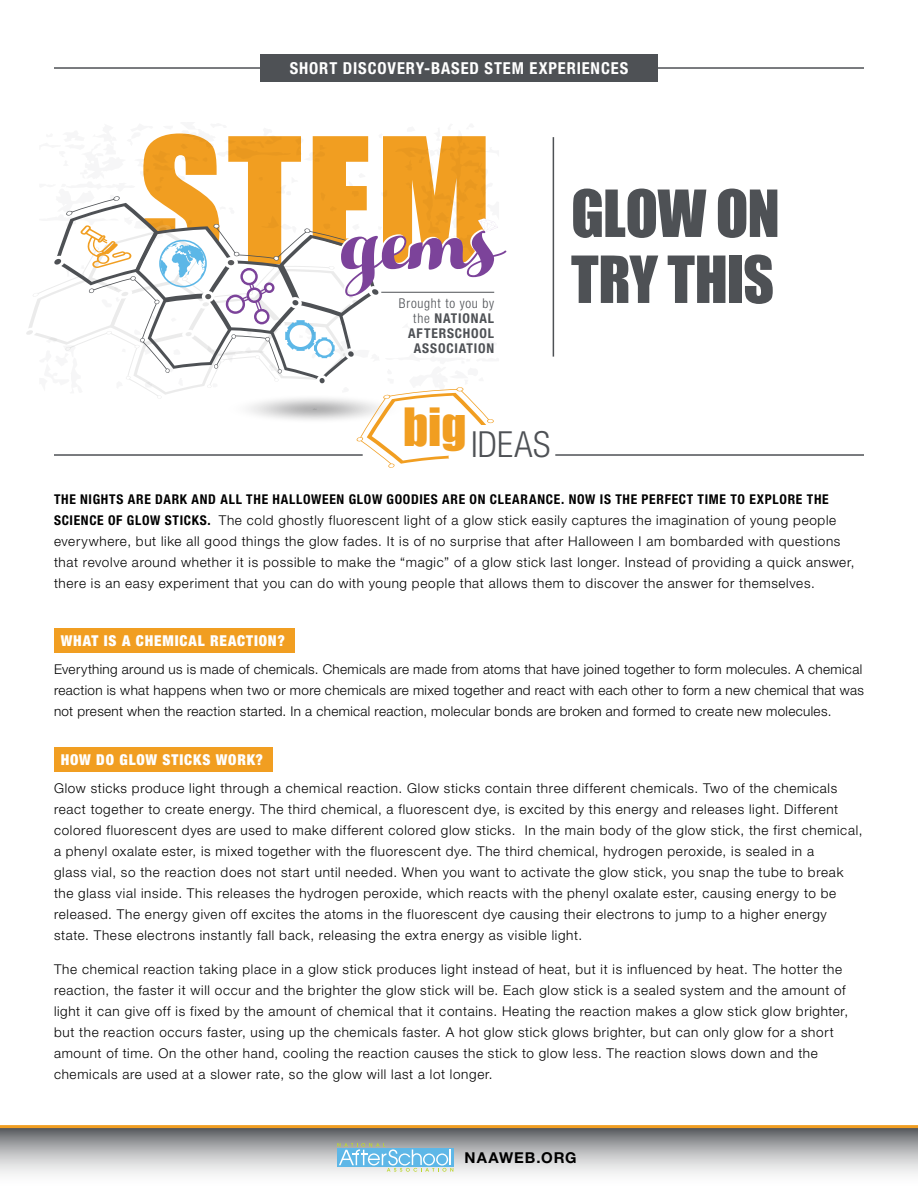
<style>
.page{position:relative;width:918px;height:1188px;background:#fff}
.page>*{position:absolute;margin:0;border:0;box-sizing:border-box;transform-origin:0 0}
.t1{font:60px/66px "Impact";letter-spacing:-.015em;color:#4e5155;text-align:right}
.t2{font:300 condensed 36px "Helvetica Neue LT Std";letter-spacing:.01em;color:#4e5155}
.t3{font:700 condensed 16.5px "Helvetica Neue LT Std";letter-spacing:.055em;color:#fff}
.t4{font:900 condensed 15px "Helvetica Neue LT Std";letter-spacing:.055em;color:#fff}
.t5{font:700 15px "Helvetica Neue LT Std";letter-spacing:.06em;color:#000}
.t6{font:300 13.5px/21px "Helvetica Neue LT Std";letter-spacing:.05em;color:#000}
.t7{font:300 13.5px/21px "Helvetica Neue LT Std";letter-spacing:.025em;color:#000}
.t8{font:700 condensed 13.5px/15px "Helvetica Neue LT Std";letter-spacing:.06em;color:#4e5155;text-align:right}
.s1{font-size:161.85px;color:#f19e21}
.s2{font-family:"Hello Script";font-size:87.75px;color:#fff}
.s3{font-weight:300}
.s4{font-weight:700;font-stretch:condensed}
</style>
<div class="page">
<svg style="left:0;top:1128px;width:918px;height:46px;background:#afb0b2"></svg>
<hr style="left:553px;top:137px;width:1px;height:220px;background:#4e5155">
<hr style="left:54px;top:67px;width:810px;height:2px;background:#4e5155">
<div style="left:260px;top:54px;width:398px;height:28px;background:#4e5155"></div>
<svg style="left:337px;top:1143px;width:116px;height:29px;background:#98c7db"></svg>
<svg style="left:26px;top:196px;width:472px;height:272px"></svg>
<div style="left:451px;top:425px;width:114px;height:38px;background:#fff"></div>
<hr style="left:555px;top:454px;width:309px;height:2px;background:#4e5155">
<hr style="left:54px;top:454px;width:309px;height:2px;background:#4e5155">
<div style="left:54px;top:628px;width:240px;height:24px;background:#f19e21"></div>
<div style="left:54px;top:747px;width:218px;height:25px;background:#f19e21"></div>
<hr style="left:0;top:1125px;width:918px;height:3px;background:#f19e21">
<p class="t3" style="left:290px;top:58px;width:340px">SHORT DISCOVERY-BASED STEM EXPERIENCES</p>
<h1 class="t1" style="left:140px;top:179px;width:642px"><span class="s1">STEM</span><span class="s2">gems</span> GLOW ON<br>TRY THIS</h1>
<p class="t8" style="left:399px;top:295px;width:97px"><span class="s3">Brought to you by the</span> NATIONAL<br>AFTERSCHOOL<br>ASSOCIATION</p>
<h2 class="t2" style="left:403px;top:424px;width:149px"><sup>big</sup>IDEAS</h2>
<p class="t6" style="left:54px;top:489px;width:802px"><span class="s4">THE NIGHTS ARE DARK AND ALL THE HALLOWEEN GLOW GOODIES ARE ON CLEARANCE. NOW IS THE PERFECT TIME TO EXPLORE THE SCIENCE OF GLOW STICKS.</span> The cold ghostly fluorescent light of a glow stick easily captures the imagination of young people everywhere, but like all good things the glow fades. It is of no surprise that after Halloween I am bombarded with questions that revolve around whether it is possible to make the “magic” of a glow stick last longer. Instead of providing a quick answer, there is an easy experiment that you can do with young people that allows them to discover the answer for themselves.</p>
<p class="t4" style="left:61px;top:631px;width:226px">WHAT IS A CHEMICAL REACTION?</p>
<p class="t7" style="left:54px;top:658px;width:812px">Everything around us is made of chemicals. Chemicals are made from atoms that have joined together to form molecules. A chemical reaction is what happens when two or more chemicals are mixed together and react with each other to form a new chemical that was not present when the reaction started. In a chemical reaction, molecular bonds are broken and formed to create new molecules.</p>
<p class="t4" style="left:61px;top:751px;width:204px">HOW DO GLOW STICKS WORK?</p>
<p class="t6" style="left:54px;top:777px;width:810px">Glow sticks produce light through a chemical reaction. Glow sticks contain three different chemicals. Two of the chemicals react together to create energy. The third chemical, a fluorescent dye, is excited by this energy and releases light. Different colored fluorescent dyes are used to make different colored glow sticks. In the main body of the glow stick, the first chemical, a phenyl oxalate ester, is mixed together with the fluorescent dye. The third chemical, hydrogen peroxide, is sealed in a<br>glass vial, so the reaction does not start until needed. When you want to activate the glow stick, you snap the tube to break the glass vial inside. This releases the hydrogen peroxide, which reacts with the phenyl oxalate ester, causing energy to be released. The energy given off excites the atoms in the fluorescent dye causing their electrons to jump to a higher energy state. These electrons instantly fall back, releasing the extra energy as visible light.</p>
<p class="t6" style="left:54px;top:959px;width:796px">The chemical reaction taking place in a glow stick produces light instead of heat, but it is influenced by heat. The hotter the reaction, the faster it will occur and the brighter the glow stick will be. Each glow stick is a sealed system and the amount of light it can give off is fixed by the amount of chemical that it contains. Heating the reaction makes a glow stick glow brighter, but the reaction occurs faster, using up the chemicals faster. A hot glow stick glows brighter, but can only glow for a short amount of time. On the other hand, cooling the reaction causes the stick to glow less. The reaction slows down and the chemicals are used at a slower rate, so the glow will last a lot longer.</p>
<p class="t5" style="left:465px;top:1148px;width:114px">NAAWEB.ORG</p>
</div>
